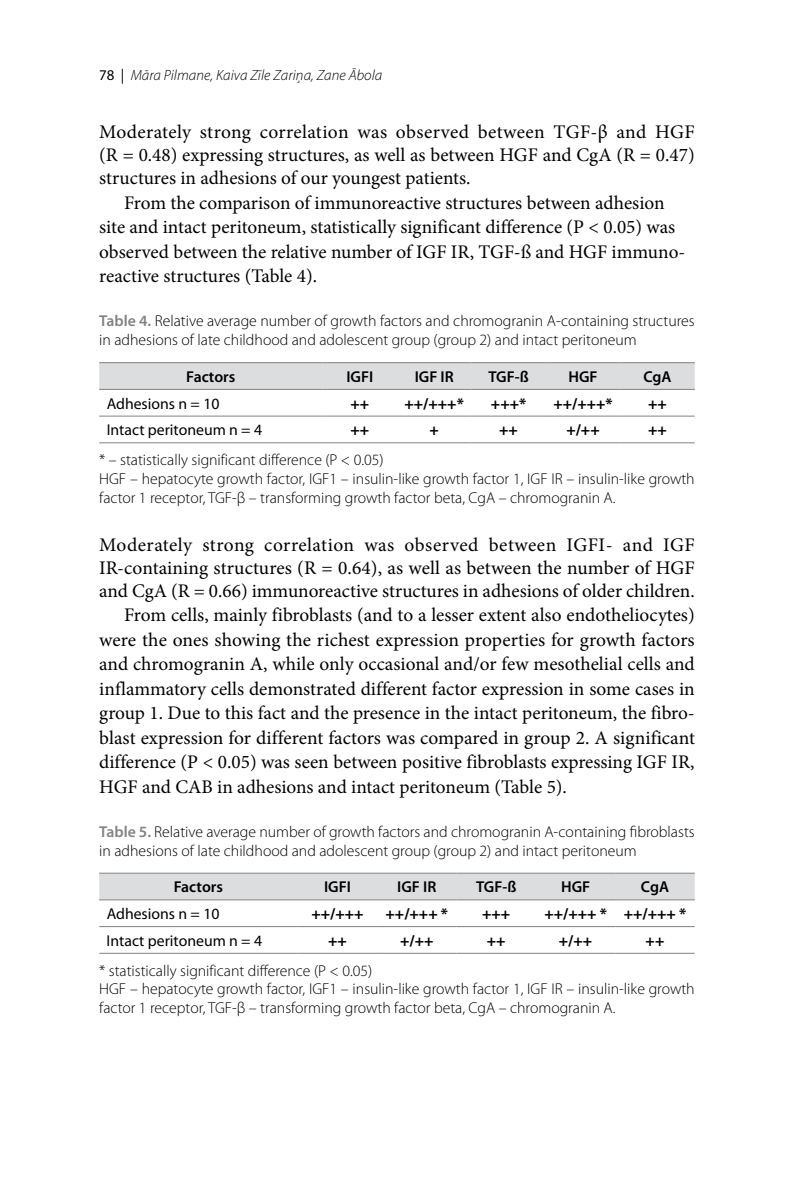
<style>
.page{position:relative;width:794px;height:1191px;background:#fff}
.page>*{position:absolute;margin:0;border:0;box-sizing:border-box;transform-origin:0 0}
.t1{font:19.25px "Minion Pro";color:#000}
.t2{font:19.25px "Minion Pro";letter-spacing:.02em;color:#000}
.t3{font:19.25px "Minion Pro";letter-spacing:.025em;color:#000}
.t4{font:300 15.75px/18.9px "Myriad Pro";color:#000}
.t5{font:700 15.75px "Myriad Pro";color:#000}
.t6{font:15.75px "Myriad Pro";color:#000}
.t7{font:600 15.75px "Myriad Pro";color:#000}
.t8{font:italic 300 14.88px "Myriad Pro";letter-spacing:.005em;color:#000}
.s1{font-weight:400;font-style:normal}
.s2{font-weight:600;color:#808285}
</style>
<div class="page">
<svg style="left:99px;top:363px;width:595px;height:26px;background:#dadbdd"></svg>
<hr style="left:99px;top:416px;width:223px;height:1px;background:#808285">
<hr style="left:322px;top:416px;width:75px;height:1px;background:#808285">
<hr style="left:397px;top:416px;width:74px;height:1px;background:#808285">
<hr style="left:471px;top:416px;width:75px;height:1px;background:#808285">
<hr style="left:546px;top:416px;width:74px;height:1px;background:#808285">
<hr style="left:620px;top:416px;width:74px;height:1px;background:#808285">
<hr style="left:99px;top:362px;width:223px;height:1px;background:#808285">
<hr style="left:322px;top:362px;width:75px;height:1px;background:#808285">
<hr style="left:397px;top:362px;width:74px;height:1px;background:#808285">
<hr style="left:471px;top:362px;width:75px;height:1px;background:#808285">
<hr style="left:546px;top:362px;width:74px;height:1px;background:#808285">
<hr style="left:620px;top:362px;width:74px;height:1px;background:#808285">
<hr style="left:99px;top:389px;width:223px;height:1px;background:#808285">
<hr style="left:322px;top:389px;width:75px;height:1px;background:#808285">
<hr style="left:397px;top:389px;width:74px;height:1px;background:#808285">
<hr style="left:471px;top:389px;width:75px;height:1px;background:#808285">
<hr style="left:546px;top:389px;width:74px;height:1px;background:#808285">
<hr style="left:620px;top:389px;width:74px;height:1px;background:#808285">
<hr style="left:99px;top:442px;width:223px;height:1px;background:#808285">
<hr style="left:322px;top:442px;width:75px;height:1px;background:#808285">
<hr style="left:397px;top:442px;width:74px;height:1px;background:#808285">
<hr style="left:471px;top:442px;width:75px;height:1px;background:#808285">
<hr style="left:546px;top:442px;width:74px;height:1px;background:#808285">
<hr style="left:620px;top:442px;width:74px;height:1px;background:#808285">
<div style="left:99px;top:873px;width:595px;height:26px;background:#dcdddf"></div>
<hr style="left:99px;top:926px;width:199px;height:1px;background:#808285">
<hr style="left:298px;top:926px;width:79px;height:1px;background:#808285">
<hr style="left:377px;top:926px;width:79px;height:1px;background:#808285">
<hr style="left:456px;top:926px;width:80px;height:1px;background:#808285">
<hr style="left:536px;top:926px;width:79px;height:1px;background:#808285">
<hr style="left:615px;top:926px;width:79px;height:1px;background:#808285">
<hr style="left:99px;top:872px;width:199px;height:1px;background:#808285">
<hr style="left:298px;top:872px;width:79px;height:1px;background:#808285">
<hr style="left:377px;top:872px;width:79px;height:1px;background:#808285">
<hr style="left:456px;top:872px;width:80px;height:1px;background:#808285">
<hr style="left:536px;top:872px;width:79px;height:1px;background:#808285">
<hr style="left:615px;top:872px;width:79px;height:1px;background:#808285">
<hr style="left:99px;top:899px;width:199px;height:1px;background:#808285">
<hr style="left:298px;top:899px;width:79px;height:1px;background:#808285">
<hr style="left:377px;top:899px;width:79px;height:1px;background:#808285">
<hr style="left:456px;top:899px;width:80px;height:1px;background:#808285">
<hr style="left:536px;top:899px;width:79px;height:1px;background:#808285">
<hr style="left:615px;top:899px;width:79px;height:1px;background:#808285">
<hr style="left:99px;top:953px;width:199px;height:1px;background:#808285">
<hr style="left:298px;top:953px;width:79px;height:1px;background:#808285">
<hr style="left:377px;top:953px;width:79px;height:1px;background:#808285">
<hr style="left:456px;top:953px;width:80px;height:1px;background:#808285">
<hr style="left:536px;top:953px;width:79px;height:1px;background:#808285">
<hr style="left:615px;top:953px;width:79px;height:1px;background:#808285">
<p class="t8" style="left:99px;top:66px;width:285px"><span class="s1">78 |</span> Māra Pilmane, Kaiva Zīle Zariņa, Zane Ābola</p>
<p class="t2" style="left:99px;top:119px;width:597px">Moderately strong correlation was observed between TGF-β and HGF</p>
<p class="t1" style="left:99px;top:142px;width:597px">(R = 0.48) expressing structures, as well as between HGF and CgA (R = 0.47)</p>
<p class="t1" style="left:99px;top:165px;width:373px">structures in adhesions of our youngest patients.</p>
<p class="t1" style="left:124px;top:190px;width:542px">From the comparison of immunoreactive structures between adhesion</p>
<p class="t1" style="left:99px;top:214px;width:577px">site and intact peritoneum, statistically significant difference (P &lt; 0.05) was</p>
<p class="t1" style="left:99px;top:239px;width:587px">observed between the relative number of IGF IR, TGF-ß and HGF immuno-</p>
<p class="t1" style="left:99px;top:263px;width:219px">reactive structures (Table 4).</p>
<p class="t4" style="left:99px;top:311px;width:597px"><span class="s2">Table 4.</span> Relative average number of growth factors and chromogranin A-containing structures in adhesions of late childhood and adolescent group (group 2) and intact peritoneum</p>
<p class="t7" style="left:186px;top:367px;width:51px">Factors</p>
<p class="t7" style="left:346px;top:367px;width:28px">IGFI</p>
<p class="t7" style="left:415px;top:367px;width:41px">IGF IR</p>
<p class="t7" style="left:488px;top:367px;width:42px">TGF-ß</p>
<p class="t7" style="left:568px;top:367px;width:31px">HGF</p>
<p class="t7" style="left:643px;top:367px;width:30px">CgA</p>
<p class="t6" style="left:107px;top:394px;width:114px">Adhesions n = 10</p>
<p class="t5" style="left:350px;top:393px;width:20px">++</p>
<p class="t5" style="left:404px;top:393px;width:61px">++/+++*</p>
<p class="t5" style="left:491px;top:393px;width:37px">+++*</p>
<p class="t5" style="left:553px;top:393px;width:61px">++/+++*</p>
<p class="t5" style="left:648px;top:393px;width:20px">++</p>
<p class="t6" style="left:107px;top:420px;width:157px">Intact peritoneum n = 4</p>
<p class="t5" style="left:350px;top:420px;width:20px">++</p>
<p class="t5" style="left:429px;top:420px;width:11px">+</p>
<p class="t5" style="left:499px;top:420px;width:20px">++</p>
<p class="t5" style="left:566px;top:420px;width:35px">+/++</p>
<p class="t5" style="left:648px;top:420px;width:20px">++</p>
<p class="t4" style="left:99px;top:450px;width:597px">* – statistically significant difference (P &lt; 0.05)<br>HGF – hepatocyte growth factor, IGF1 – insulin-like growth factor 1, IGF IR – insulin-like growth factor 1 receptor, TGF-β – transforming growth factor beta, CgA – chromogranin A.</p>
<p class="t3" style="left:99px;top:531px;width:597px">Moderately strong correlation was observed between IGFI- and IGF</p>
<p class="t1" style="left:99px;top:554px;width:597px">IR-containing structures (R = 0.64), as well as between the number of HGF</p>
<p class="t1" style="left:99px;top:577px;width:597px">and CgA (R = 0.66) immunoreactive structures in adhesions of older children.</p>
<p class="t1" style="left:124px;top:602px;width:572px">From cells, mainly fibroblasts (and to a lesser extent also endotheliocytes)</p>
<p class="t1" style="left:99px;top:626px;width:597px">were the ones showing the richest expression properties for growth factors</p>
<p class="t1" style="left:99px;top:651px;width:597px">and chromogranin A, while only occasional and/or few mesothelial cells and</p>
<p class="t1" style="left:99px;top:675px;width:597px">inflammatory cells demonstrated different factor expression in some cases in</p>
<p class="t1" style="left:99px;top:700px;width:597px">group 1. Due to this fact and the presence in the intact peritoneum, the fibro-</p>
<p class="t1" style="left:99px;top:724px;width:597px">blast expression for different factors was compared in group 2. A significant</p>
<p class="t1" style="left:99px;top:749px;width:597px">difference (P &lt; 0.05) was seen between positive fibroblasts expressing IGF IR,</p>
<p class="t1" style="left:99px;top:773px;width:469px">HGF and CAB in adhesions and intact peritoneum (Table 5).</p>
<p class="t4" style="left:99px;top:822px;width:597px"><span class="s2">Table 5.</span> Relative average number of growth factors and chromogranin A-containing fibroblasts in adhesions of late childhood and adolescent group (group 2) and intact peritoneum</p>
<p class="t7" style="left:174px;top:877px;width:51px">Factors</p>
<p class="t7" style="left:324px;top:877px;width:28px">IGFI</p>
<p class="t7" style="left:397px;top:877px;width:41px">IGF IR</p>
<p class="t7" style="left:476px;top:877px;width:42px">TGF-ß</p>
<p class="t7" style="left:561px;top:877px;width:31px">HGF</p>
<p class="t7" style="left:641px;top:877px;width:30px">CgA</p>
<p class="t6" style="left:107px;top:904px;width:114px">Adhesions n = 10</p>
<p class="t5" style="left:311px;top:903px;width:54px">++/+++</p>
<p class="t5" style="left:385px;top:903px;width:64px">++/+++ *</p>
<p class="t5" style="left:482px;top:903px;width:30px">+++</p>
<p class="t5" style="left:544px;top:903px;width:143px">++/+++ * ++/+++ *</p>
<p class="t6" style="left:107px;top:931px;width:157px">Intact peritoneum n = 4</p>
<p class="t5" style="left:328px;top:930px;width:20px">++</p>
<p class="t5" style="left:400px;top:930px;width:35px">+/++</p>
<p class="t5" style="left:487px;top:930px;width:20px">++</p>
<p class="t5" style="left:559px;top:930px;width:35px">+/++</p>
<p class="t5" style="left:645px;top:930px;width:20px">++</p>
<p class="t4" style="left:99px;top:961px;width:597px">* statistically significant difference (P &lt; 0.05)<br>HGF – hepatocyte growth factor, IGF1 – insulin-like growth factor 1, IGF IR – insulin-like growth factor 1 receptor, TGF-β – transforming growth factor beta, CgA – chromogranin A.</p>
</div>
